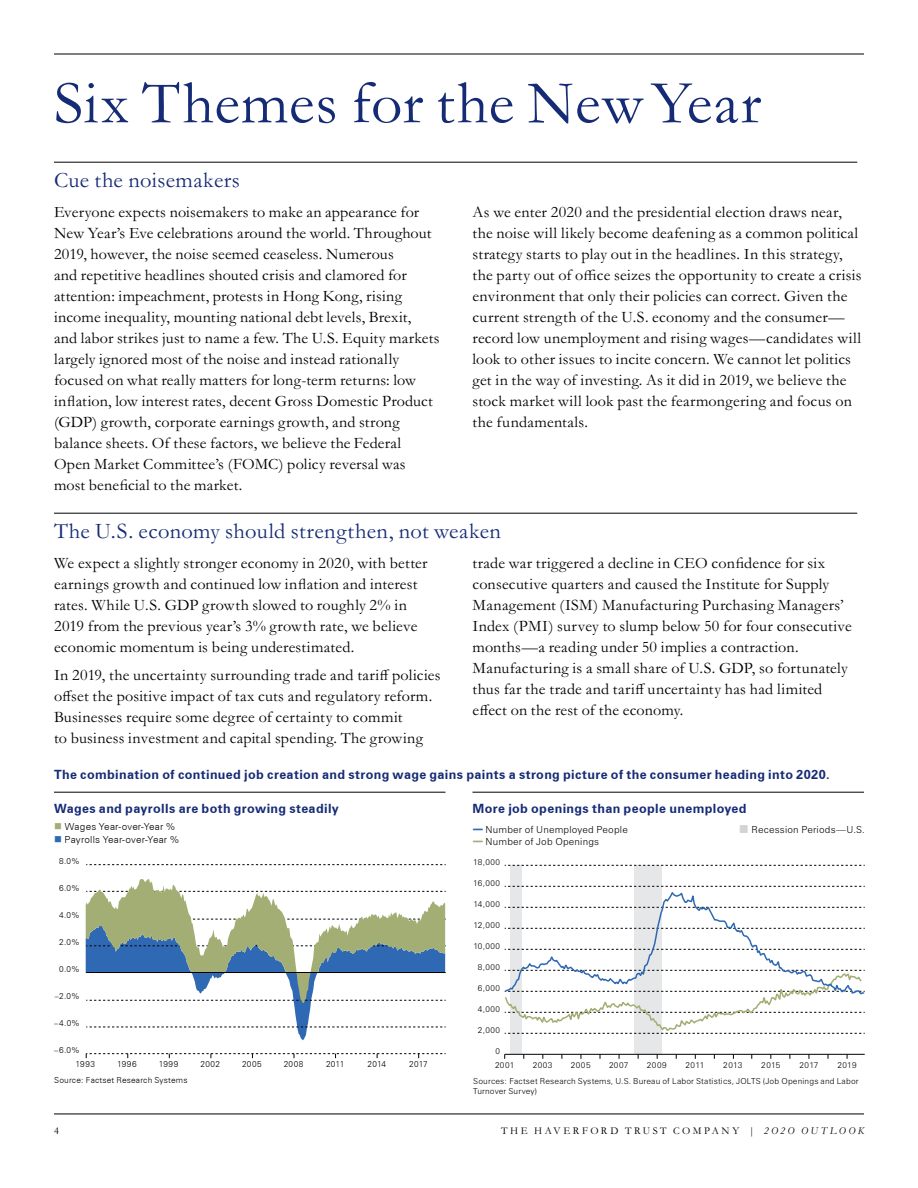
<style>
.page{position:relative;width:918px;height:1188px;background:#fff}
.page>*{position:absolute;margin:0;border:0;box-sizing:border-box;transform-origin:0 0}
.HAV_Headline_A___Rul{font:61.5px "Garamond MT Std";letter-spacing:.015em;color:#162b75}
.HAV_Headline_B___U_l{font:22.5px "Garamond MT Std";letter-spacing:.01em;color:#162b75}
.HAV_Body_Text___MAST{font:16.2px/21px "Garamond MT Std";letter-spacing:.015em;color:#000}
.HAV_Chart_Header{font:700 12.75px "Zurich BT";letter-spacing:.03em;color:#162b75}
.t1{font:10.5px "Garamond MT Std";letter-spacing:.245em;color:#000}
.t2{font:300 9.75px "Zurich BT";letter-spacing:.02em;color:#000}
.t3{font:300 8.25px/9.9px "Zurich BT";letter-spacing:.02em;color:#000}
.s1{color:#a3ae75}
.s2{color:#3069b3}
.s3{font-weight:700;font-size:14.7px;color:#3069b3}
.s4{font-weight:700;font-size:14.7px;color:#a3ae75}
.s5{color:#d1d3d4}
.s6{font-family:"Garamond MT Std Italic Alt"}
</style>
<div class="page">
<hr style="left:54px;top:54px;width:810px;height:1px;background:#000">
<hr style="left:54px;top:1114px;width:810px;height:1px;background:#000">
<hr style="left:54px;top:162px;width:803px;height:1px;background:#000">
<hr style="left:54px;top:513px;width:803px;height:1px;background:#000">
<div style="left:634px;top:865px;width:27px;height:189px;background:#e6e7e8"></div>
<div style="left:510px;top:865px;width:12px;height:189px;background:#e6e7e8"></div>
<svg style="left:505px;top:865px;width:360px;height:1px"></svg>
<hr style="left:505px;top:1054px;width:360px;height:1px;background:#000">
<svg style="left:504px;top:886px;width:361px;height:148px"></svg>
<svg style="left:86px;top:864px;width:360px;height:1px"></svg>
<svg style="left:86px;top:879px;width:360px;height:161px"></svg>
<svg style="left:86px;top:1053px;width:360px;height:5px"></svg>
<hr style="left:86px;top:972px;width:360px;height:1px;background:#000">
<hr style="left:54px;top:792px;width:392px;height:1px;background:#000">
<hr style="left:472px;top:792px;width:392px;height:1px;background:#000">
<p class="HAV_Headline_A___Rul" style="left:54px;top:69px;width:709px">Six Themes for the New Year</p>
<p class="HAV_Headline_B___U_l" style="left:54px;top:168px;width:188px">Cue the noisemakers</p>
<p class="HAV_Body_Text___MAST" style="left:54px;top:202px;width:387px">Everyone expects noisemakers to make an appearance for New Year’s Eve celebrations around the world. Throughout 2019, however, the noise seemed ceaseless. Numerous<br>and repetitive headlines shouted crisis and clamored for attention: impeachment, protests in Hong Kong, rising income inequality, mounting national debt levels, Brexit,<br>and labor strikes just to name a few. The U.S. Equity markets largely ignored most of the noise and instead rationally focused on what really matters for long-term returns: low inflation, low interest rates, decent Gross Domestic Product (GDP) growth, corporate earnings growth, and strong balance sheets. Of these factors, we believe the Federal Open Market Committee’s (FOMC) policy reversal was most beneficial to the market.</p>
<p class="HAV_Body_Text___MAST" style="left:472px;top:202px;width:391px">As we enter 2020 and the presidential election draws near, the noise will likely become deafening as a common political strategy starts to play out in the headlines. In this strategy, the party out of office seizes the opportunity to create a crisis environment that only their policies can correct. Given the current strength of the U.S. economy and the consumer— record low unemployment and rising wages—candidates will look to other issues to incite concern. We cannot let politics get in the way of investing. As it did in 2019, we believe the stock market will look past the fearmongering and focus on the fundamentals.</p>
<p class="HAV_Headline_B___U_l" style="left:54px;top:519px;width:449px">The U.S. economy should strengthen, not weaken</p>
<p class="HAV_Body_Text___MAST" style="left:54px;top:553px;width:375px">We expect a slightly stronger economy in 2020, with better earnings growth and continued low inflation and interest rates. While U.S. GDP growth slowed to roughly 2% in 2019 from the previous year’s 3% growth rate, we believe economic momentum is being underestimated.</p>
<p class="HAV_Body_Text___MAST" style="left:54px;top:665px;width:388px">In 2019, the uncertainty surrounding trade and tariff policies offset the positive impact of tax cuts and regulatory reform.<br>Businesses require some degree of certainty to commit<br>to business investment and capital spending. The growing</p>
<p class="HAV_Body_Text___MAST" style="left:472px;top:553px;width:381px">trade war triggered a decline in CEO confidence for six consecutive quarters and caused the Institute for Supply Management (ISM) Manufacturing Purchasing Managers’ Index (PMI) survey to slump below 50 for four consecutive months—a reading under 50 implies a contraction.<br>Manufacturing is a small share of U.S. GDP, so fortunately thus far the trade and tariff uncertainty has had limited effect on the rest of the economy.</p>
<p class="HAV_Chart_Header" style="left:54px;top:767px;width:777px">The combination of continued job creation and strong wage gains paints a strong picture of the consumer heading into 2020.</p>
<p class="HAV_Chart_Header" style="left:472px;top:800px;width:276px">More job openings than people unemployed</p>
<p class="HAV_Chart_Header" style="left:54px;top:800px;width:286px">Wages and payrolls are both growing steadily</p>
<p class="t2" style="left:54px;top:821px;width:123px"><span class="s1">■</span> Wages Year-over-Year %</p>
<p class="t2" style="left:54px;top:834px;width:127px"><span class="s2">■</span> Payrolls Year-over-Year %</p>
<p class="t3" style="left:59px;top:856px;width:22px">8.0%</p>
<p class="t3" style="left:59px;top:883px;width:22px">6.0%</p>
<p class="t3" style="left:59px;top:910px;width:22px">4.0%</p>
<p class="t3" style="left:59px;top:937px;width:22px">2.0%</p>
<p class="t3" style="left:59px;top:964px;width:22px">0.0%</p>
<p class="t3" style="left:55px;top:991px;width:26px">–2.0%</p>
<p class="t3" style="left:54px;top:1018px;width:27px">–4.0%</p>
<p class="t3" style="left:54px;top:1045px;width:27px">–6.0%</p>
<p class="t3" style="left:76px;top:1059px;width:21px">1993</p>
<p class="t3" style="left:117px;top:1059px;width:21px">1996</p>
<p class="t3" style="left:159px;top:1059px;width:21px">1999</p>
<p class="t3" style="left:200px;top:1059px;width:21px">2002</p>
<p class="t3" style="left:242px;top:1059px;width:21px">2005</p>
<p class="t3" style="left:284px;top:1059px;width:21px">2008</p>
<p class="t3" style="left:326px;top:1059px;width:20px">2011</p>
<p class="t3" style="left:368px;top:1059px;width:20px">2014</p>
<p class="t3" style="left:409px;top:1059px;width:20px">2017</p>
<p class="t3" style="left:54px;top:1075px;width:135px">Source: Factset Research Systems</p>
<p class="t2" style="left:473px;top:824px;width:156px"><span class="s3">—</span> Number of Unemployed People</p>
<p class="t2" style="left:473px;top:836px;width:128px"><span class="s4">—</span> Number of Job Openings</p>
<p class="t3" style="left:473px;top:857px;width:28px">18,000</p>
<p class="t3" style="left:473px;top:878px;width:28px">16,000</p>
<p class="t3" style="left:473px;top:899px;width:28px">14,000</p>
<p class="t3" style="left:473px;top:920px;width:28px">12,000</p>
<p class="t3" style="left:473px;top:941px;width:28px">10,000</p>
<p class="t3" style="left:478px;top:962px;width:24px">8,000</p>
<p class="t3" style="left:478px;top:983px;width:24px">6,000</p>
<p class="t3" style="left:478px;top:1004px;width:24px">4,000</p>
<p class="t3" style="left:478px;top:1025px;width:24px">2,000</p>
<p class="t3" style="left:496px;top:1046px;width:6px">0</p>
<p class="t2" style="left:739px;top:824px;width:128px"><span class="s5">■</span> Recession Periods—U.S.</p>
<p class="t3" style="left:495px;top:1060px;width:21px">2001</p>
<p class="t3" style="left:533px;top:1060px;width:21px">2003</p>
<p class="t3" style="left:571px;top:1060px;width:21px">2005</p>
<p class="t3" style="left:609px;top:1060px;width:21px">2007</p>
<p class="t3" style="left:647px;top:1060px;width:21px">2009</p>
<p class="t3" style="left:685px;top:1060px;width:20px">2011</p>
<p class="t3" style="left:723px;top:1060px;width:21px">2013</p>
<p class="t3" style="left:761px;top:1060px;width:21px">2015</p>
<p class="t3" style="left:799px;top:1060px;width:21px">2017</p>
<p class="t3" style="left:837px;top:1060px;width:21px">2019</p>
<p class="t3" style="left:473px;top:1076px;width:387px">Sources: Factset Research Systems, U.S. Bureau of Labor Statistics, JOLTS (Job Openings and Labor<br>Turnover Survey)</p>
<p class="t1" style="left:54px;top:1125px;width:6px">4</p>
<p class="t1" style="left:501px;top:1125px;width:364px">THE HAVERFORD TRUST COMPANY | <span class="s6">2O2O OUTLOOK</span></p>
</div>
